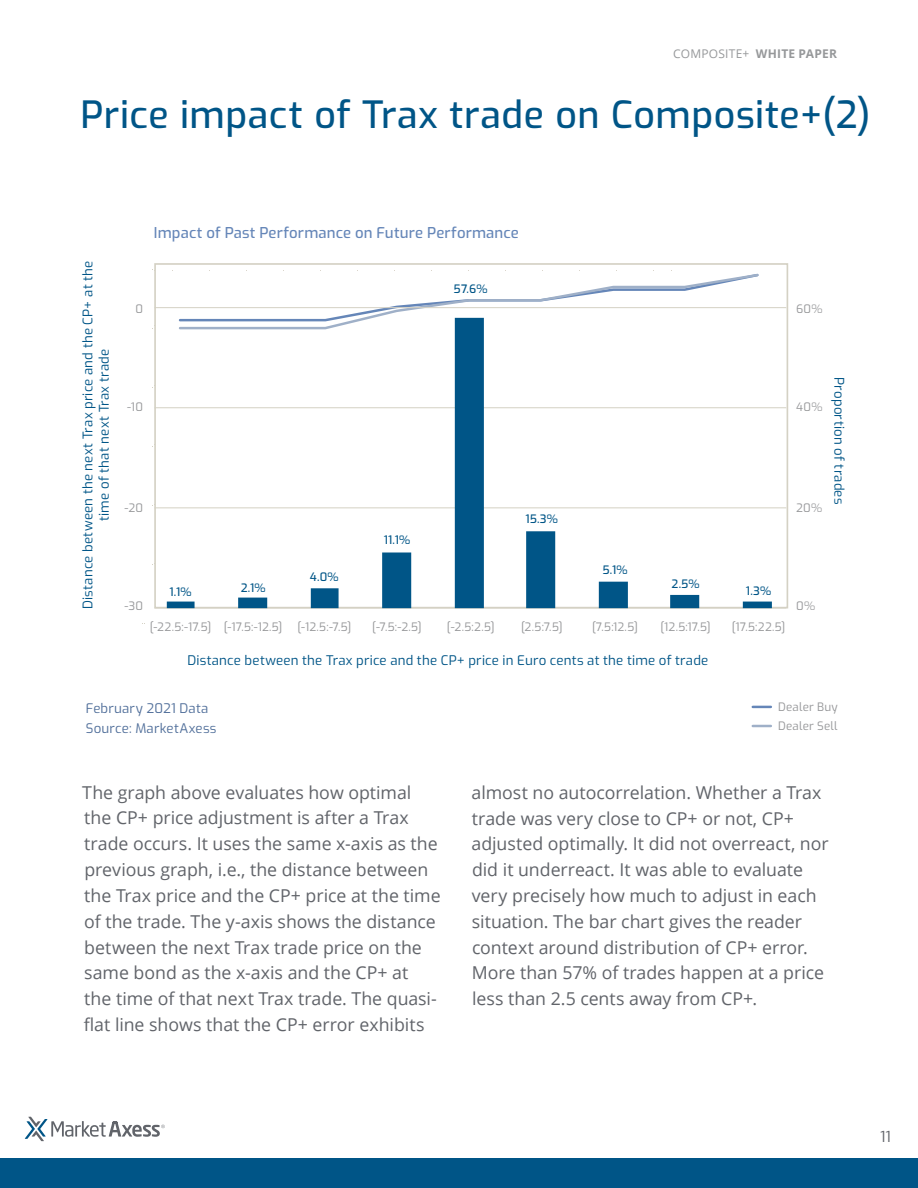
<style>
.page{position:relative;width:918px;height:1188px;background:#fff}
.page>*{position:absolute;margin:0;border:0;box-sizing:border-box;transform-origin:0 0}
.t1{font:500 37.5px "Exo";letter-spacing:.015em;color:#005587}
.t2{font:17.7px/25.8px "Open Sans";color:#61646a}
.t3{font:15px "Exo";color:#61646a}
.t4{font:500 14.85px "Exo";letter-spacing:.01em;color:#6586b8}
.t5{font:13.2px/16.5px "Exo";letter-spacing:.015em;color:#005587;text-align:center}
.t6{font:13.2px/19.2px "Exo";letter-spacing:.015em;color:#52709b}
.t7{font:12px "Open Sans";letter-spacing:.015em;color:#96989a}
.t8{font:11.55px/19px "Exo";letter-spacing:.015em;color:#969799}
.t9{font:500 11.55px "Exo";color:#005587}
.s1{font-weight:700}
</style>
<div class="page">
<svg style="left:25px;top:1117px;width:140px;height:24px"></svg>
<div style="left:0;top:1159px;width:918px;height:29px;background:#005587"></div>
<svg style="left:753px;top:706px;width:18px;height:2px"></svg>
<svg style="left:753px;top:725px;width:18px;height:2px"></svg>
<svg style="left:330px;top:273px;width:429px;height:45px"></svg>
<hr style="left:155px;top:407px;width:631px;height:1px;background:#d4d1c4">
<hr style="left:155px;top:307px;width:631px;height:1px;background:#d4d1c4">
<hr style="left:155px;top:507px;width:631px;height:1px;background:#d4d1c4">
<hr style="left:155px;top:608px;width:631px;height:1px;background:#d4d1c4">
<svg style="left:167px;top:318px;width:605px;height:290px"></svg>
<p class="t7" style="left:673px;top:45px;width:165px">COMPOSITE+ <span class="s1">WHITE PAPER</span></p>
<h1 class="t1" style="left:80px;top:86px;width:792px">Price impact of Trax trade on Composite+(2)</h1>
<p class="t5" style="left:79px;top:609px;width:350px;rotate:-90deg">Distance between the next Trax price and the CP+ at the time of that next Trax trade</p>
<p class="t4" style="left:154px;top:222px;width:367px">Impact of Past Performance on Future Performance</p>
<p class="t9" style="left:454px;top:280px;width:35px">57.6%</p>
<p class="t8" style="left:135px;top:299px;width:9px">0</p>
<p class="t8" style="left:796px;top:299px;width:28px">60%</p>
<p class="t8" style="left:127px;top:397px;width:17px">-10</p>
<p class="t8" style="left:796px;top:397px;width:28px">40%</p>
<p class="t8" style="left:125px;top:497px;width:20px">-20</p>
<p class="t8" style="left:796px;top:497px;width:27px">20%</p>
<p class="t9" style="left:169px;top:583px;width:24px">1.1%</p>
<p class="t9" style="left:241px;top:579px;width:26px">2.1%</p>
<p class="t9" style="left:310px;top:568px;width:30px">4.0%</p>
<p class="t9" style="left:384px;top:531px;width:28px">11.1%</p>
<p class="t9" style="left:526px;top:510px;width:34px">15.3%</p>
<p class="t9" style="left:602px;top:561px;width:27px">5.1%</p>
<p class="t9" style="left:672px;top:575px;width:30px">2.5%</p>
<p class="t9" style="left:746px;top:582px;width:27px">1.3%</p>
<p class="t8" style="left:124px;top:595px;width:20px">-30</p>
<p class="t8" style="left:796px;top:595px;width:20px">0%</p>
<p class="t8" style="left:150px;top:616px;width:63px">[-22.5:-17.5]</p>
<p class="t8" style="left:297px;top:616px;width:55px">[-12.5:-7.5]</p>
<p class="t8" style="left:447px;top:616px;width:49px">[-2.5:2.5]</p>
<p class="t8" style="left:592px;top:616px;width:47px">[7.5:12.5]</p>
<p class="t8" style="left:224px;top:616px;width:60px">[-17.5:-12.5]</p>
<p class="t8" style="left:372px;top:616px;width:51px">[-7.5:-2.5]</p>
<p class="t8" style="left:521px;top:616px;width:43px">[2.5:7.5]</p>
<p class="t8" style="left:661px;top:616px;width:52px">[12.5:17.5]</p>
<p class="t8" style="left:732px;top:616px;width:55px">[17.5:22.5]</p>
<p class="t5" style="left:187px;top:651px;width:522px">Distance between the Trax price and the CP+ price in Euro cents at the time of trade</p>
<p class="t5" style="left:848px;top:377px;width:129px;rotate:90deg">Proportion of trades</p>
<p class="t6" style="left:86px;top:698px;width:132px">February 2021 Data<br>Source: MarketAxess</p>
<p class="t8" style="left:778px;top:697px;width:61px">Dealer Buy<br>Dealer Sell</p>
<p class="t2" style="left:82px;top:779px;width:360px">The graph above evaluates how optimal the CP+ price adjustment is after a Trax trade occurs. It uses the same x-axis as the previous graph, i.e., the distance between the Trax price and the CP+ price at the time of the trade. The y-axis shows the distance between the next Trax trade price on the same bond as the x-axis and the CP+ at<br>the time of that next Trax trade. The quasi&shy;flat line shows that the CP+ error exhibits</p>
<p class="t2" style="left:472px;top:779px;width:359px">almost no autocorrelation. Whether a Trax trade was very close to CP+ or not, CP+ adjusted optimally. It did not overreact, nor did it underreact. It was able to evaluate very precisely how much to adjust in each situation. The bar chart gives the reader context around distribution of CP+ error.<br>More than 57% of trades happen at a price less than 2.5 cents away from CP+.</p>
<p class="t3" style="left:880px;top:1125px;width:12px">11</p>
</div>
